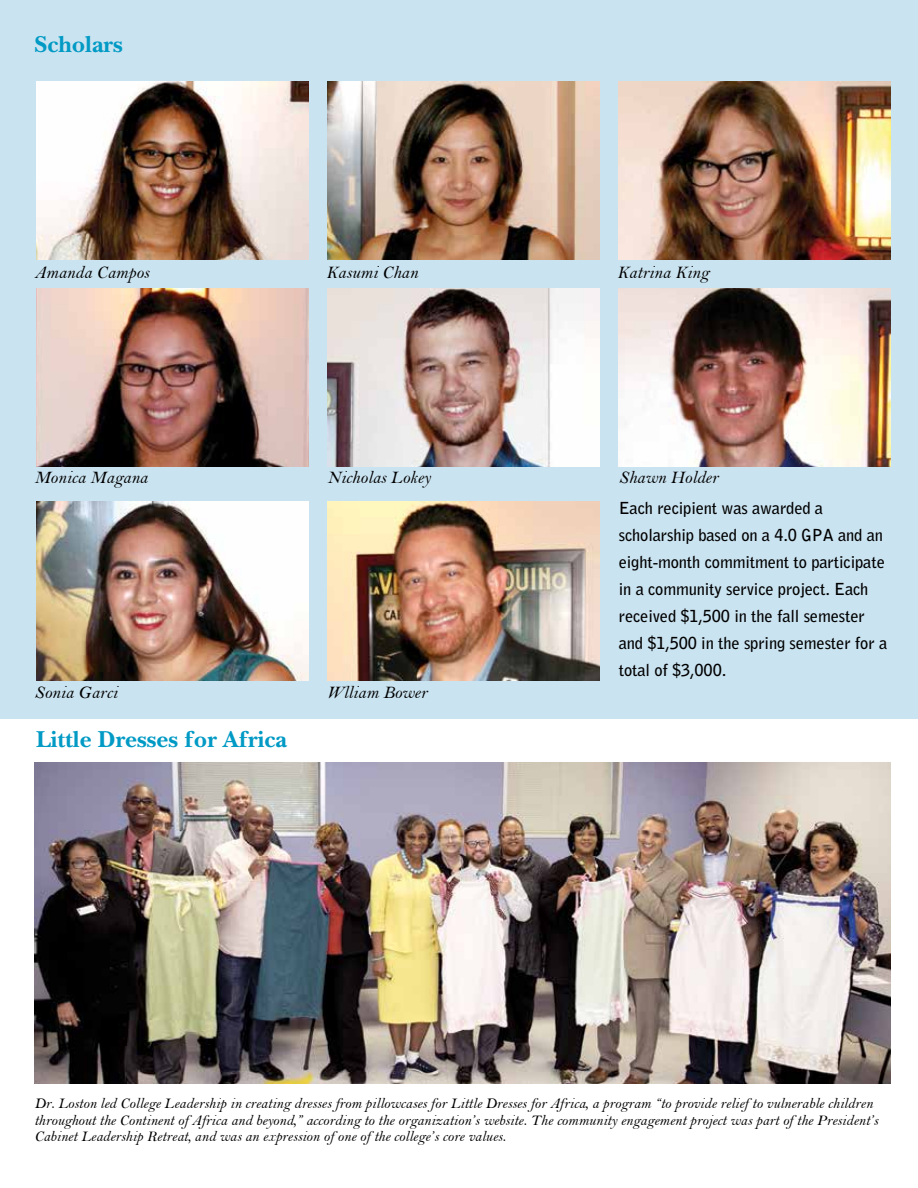
<style>
.page{position:relative;width:918px;height:1188px;background:#fff}
.page>*{position:absolute;margin:0;border:0;box-sizing:border-box;transform-origin:0 0}
.t1{font:700 24px "New Baskerville Std";color:#009ac5}
.t2{font:18px "Bell MT Italic";color:#000}
.t3{font:700 16.5px/27px "Bell Gothic Std";letter-spacing:-.01em;color:#000}
.t4{font:15px/16.5px "Bell MT Italic";color:#000}
</style>
<div class="page">
<div style="left:0;top:0;width:918px;height:718px;background:#cae3f0"></div>
<img style="left:34px;top:763px;width:857px;height:320px">
<img style="left:36px;top:81px;width:273px;height:179px">
<img style="left:36px;top:288px;width:273px;height:179px">
<img style="left:36px;top:502px;width:273px;height:178px">
<img style="left:327px;top:81px;width:273px;height:179px">
<img style="left:327px;top:288px;width:273px;height:179px">
<img style="left:327px;top:502px;width:273px;height:178px">
<img style="left:618px;top:81px;width:273px;height:179px">
<img style="left:618px;top:288px;width:273px;height:179px">
<h1 class="t1" style="left:34px;top:31px;width:90px">Scholars</h1>
<p class="t2" style="left:34px;top:261px;width:116px">Amanda Campos</p>
<p class="t2" style="left:326px;top:261px;width:93px">Kasumi Chan</p>
<p class="t2" style="left:617px;top:261px;width:93px">Katrina King</p>
<p class="t2" style="left:34px;top:467px;width:115px">Monica Magana</p>
<p class="t2" style="left:327px;top:467px;width:105px">Nicholas Lokey</p>
<p class="t2" style="left:619px;top:467px;width:101px">Shawn Holder</p>
<p class="t2" style="left:35px;top:682px;width:84px">Sonia Garci</p>
<p class="t2" style="left:327px;top:682px;width:102px">Wlliam Bower</p>
<h1 class="t1" style="left:36px;top:725px;width:253px">Little Dresses for Africa</h1>
<p class="t3" style="left:619px;top:495px;width:270px">Each recipient was awarded a scholarship based on a 4.0 GPA and an eight-month commitment to participate in a community service project. Each received $1,500 in the fall semester and $1,500 in the spring semester for a total of $3,000.</p>
<p class="t4" style="left:34px;top:1095px;width:845px">Dr. Loston led College Leadership in creating dresses from pillowcases for Little Dresses for Africa, a program “to provide relief to vulnerable children throughout the Continent of Africa and beyond,” according to the organization’s website. The community engagement project was part of the President’s<br>Cabinet Leadership Retreat, and was an expression of one of the college’s core values.</p>
</div>
